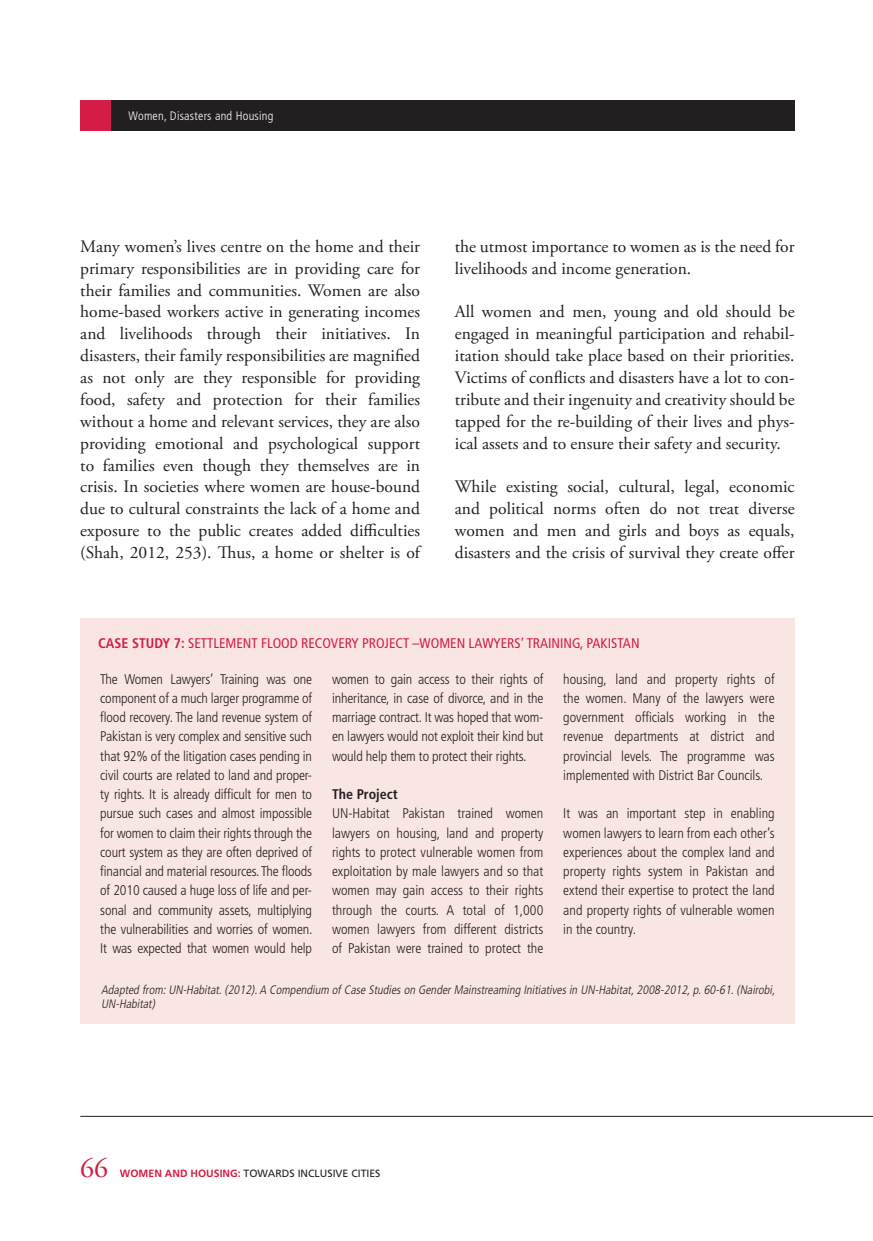
<style>
.page{position:relative;width:873px;height:1241px;background:#fff}
.page>*{position:absolute;margin:0;border:0;box-sizing:border-box;transform-origin:0 0}
.t1{font:28px "Adobe Garamond Pro";color:#d41d46}
.t2{font:17.5px/21.9px "Adobe Garamond Pro";color:#231f20;text-align:justify}
.t3{font:300 condensed 14px/19.2px "Frutiger LT Std";color:#231f20;text-align:justify}
.t4{font:condensed 14px "Frutiger LT Std";color:#d41d46}
.t5{font:700 condensed 14px "Frutiger LT Std";color:#d41d46}
.t6{font:700 condensed 14px "Frutiger LT Std";color:#231f20}
.t7{font:italic 300 condensed 12.25px/14px "Frutiger LT Std";color:#231f20}
.t8{font:300 condensed 12.25px "Frutiger LT Std";letter-spacing:.02em;color:#fff}
.t9{font:10.5px "Frutiger LT Std";color:#231f20}
.s1{font-weight:400}
.s2{font-weight:700;color:#d41d46}
</style>
<div class="page">
<div style="left:80px;top:100px;width:31px;height:31px;background:#d41d46"></div>
<div style="left:111px;top:100px;width:684px;height:31px;background:#231f20"></div>
<hr style="left:80px;top:1116px;width:793px;height:1px;background:#231f20">
<div style="left:80px;top:619px;width:715px;height:405px;background:#f9e6e2"></div>
<p class="t8" style="left:129px;top:109px;width:147px">Women, Disasters and Housing</p>
<p class="t2" style="left:80px;top:236px;width:341px">Many women’s lives centre on the home and their primary responsibilities are in providing care for their families and communities. Women are also home-based workers active in generating incomes and livelihoods through their initiatives. In disasters, their family responsibilities are magnified as not only are they responsible for providing food, safety and protection for their families without a home and relevant services, they are also providing emotional and psychological support to families even though they themselves are in crisis. In societies where women are house-bound due to cultural constraints the lack of a home and exposure to the public creates added difficulties (Shah, 2012, 253). Thus, a home or shelter is of</p>
<p class="t2" style="left:455px;top:236px;width:341px">the utmost importance to women as is the need for livelihoods and income generation.</p>
<p class="t2" style="left:455px;top:301px;width:341px">All women and men, young and old should be engaged in meaningful participation and rehabil&shy;itation should take place based on their priorities.<br>Victims of conflicts and disasters have a lot to con&shy;tribute and their ingenuity and creativity should be tapped for the re-building of their lives and phys&shy;ical assets and to ensure their safety and security.</p>
<p class="t2" style="left:455px;top:476px;width:341px">While existing social, cultural, legal, economic and political norms often do not treat diverse women and men and girls and boys as equals, disasters and the crisis of survival they create offer</p>
<p class="t5" style="left:98px;top:635px;width:105px">Case Study 7: <span class="s1">SETTLEMENT</span></p>
<p class="t4" style="left:261px;top:635px;width:15px">FLOOD</p>
<p class="t4" style="left:301px;top:635px;width:16px">RECOVER</p>
<p class="t4" style="left:351px;top:635px;width:89px">Y PROJECT –WOMEN</p>
<p class="t4" style="left:469px;top:635px;width:72px">LAWYERS’ TRAINING</p>
<p class="t4" style="left:580px;top:635px;width:20px">, PAKISTAN</p>
<p class="t3" style="left:100px;top:669px;width:214px">The Women Lawyers’ Training was one component of a much larger programme of flood recovery. The land revenue system of Pakistan is very complex and sensitive such that 92% of the litigation cases pending in civil courts are related to land and proper&shy;ty rights. It is already difficult for men to pursue such cases and almost impossible for women to claim their rights through the court system as they are often deprived of financial and material resources. The floods of 2010 caused a huge loss of life and per&shy;sonal and community assets, multiplying the vulnerabilities and worries of women.<br>It was expected that women would help</p>
<p class="t3" style="left:332px;top:669px;width:213px">women to gain access to their rights of inheritance, in case of divorce, and in the marriage contract. It was hoped that wom&shy;en lawyers would not exploit their kind but would help them to protect their rights.</p>
<p class="t6" style="left:332px;top:786px;width:67px">The Project</p>
<p class="t3" style="left:332px;top:804px;width:213px">UN-Habitat Pakistan trained women lawyers on housing, land and property rights to protect vulnerable women from exploitation by male lawyers and so that women may gain access to their rights through the courts. A total of 1,000 women lawyers from different districts of Pakistan were trained to protect the</p>
<p class="t3" style="left:563px;top:669px;width:213px">housing, land and property rights of the women. Many of the lawyers were government officials working in the revenue departments at district and provincial levels. The programme was implemented with District Bar Councils.</p>
<p class="t3" style="left:563px;top:804px;width:213px">It was an important step in enabling women lawyers to learn from each other’s experiences about the complex land and property rights system in Pakistan and extend their expertise to protect the land and property rights of vulnerable women in the country.</p>
<p class="t7" style="left:101px;top:982px;width:678px">Adapted from:UN-Habitat.(2012).A Compendium ofCase Studieson GenderMainstreaming Initiativesin UN-Habitat,2008-2012,p.60-61.(Nairobi,<br>UN-Habitat)</p>
<h1 class="t1" style="left:80px;top:1151px;width:29px">66</h1>
<p class="t9" style="left:120px;top:1167px;width:262px"><span class="s2">WOMEN AND HOUSING:</span> TOWARDS INCLUSIVE CITIES</p>
</div>
